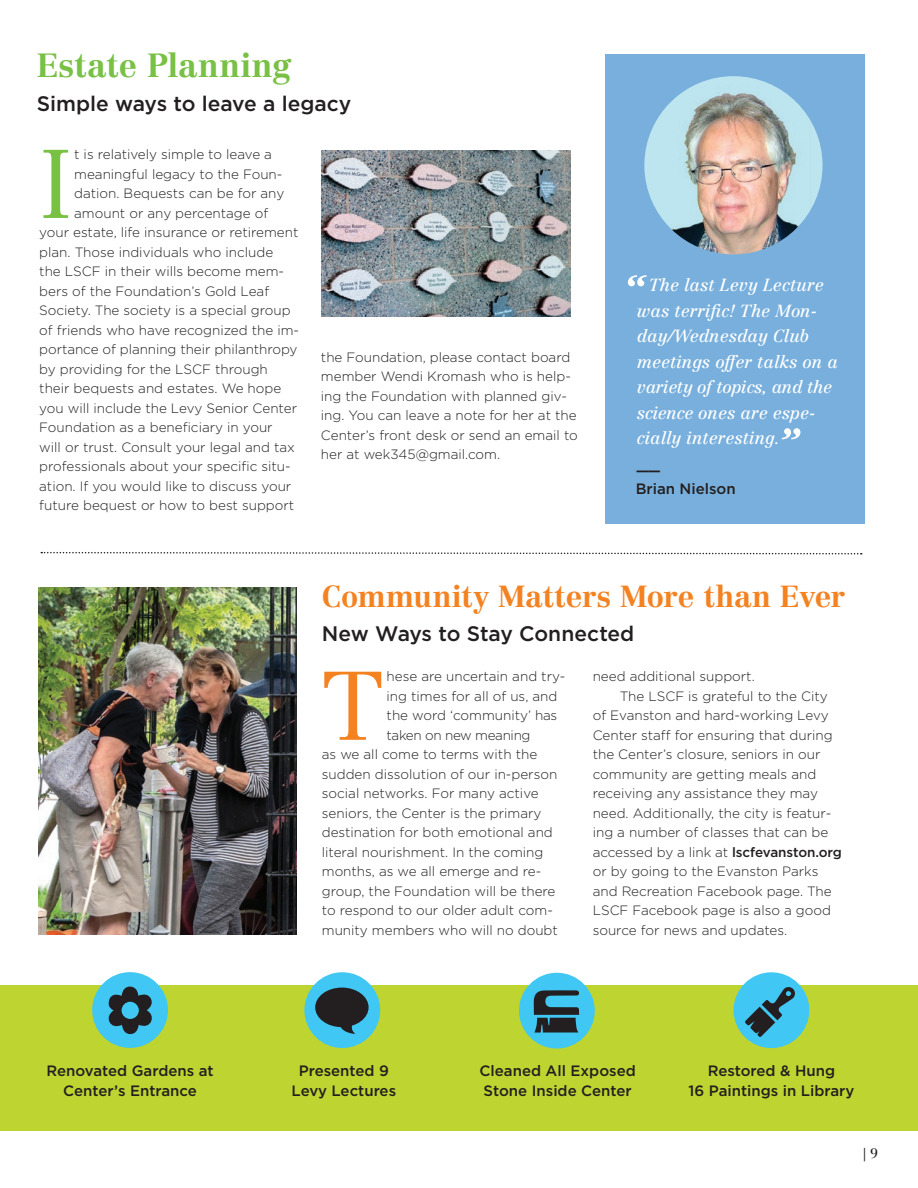
<style>
.page{position:relative;width:918px;height:1188px;background:#fff}
.page>*{position:absolute;margin:0;border:0;box-sizing:border-box;transform-origin:0 0}
.t1{font:300 95.7px "Centennial LT Pro";color:#f58220}
.t2{font:300 95.7px "Centennial LT Pro";color:#79c142}
.t3{font:italic 51.75px "Centennial LT Pro";color:#fff}
.t4{font:700 33px "Centennial LT Pro";color:#78c145}
.t5{font:700 30px "Centennial LT Pro";letter-spacing:-.01em;color:#f58220}
.t6{font:500 21px "Gotham";color:#231f20}
.t7{font:italic 17.25px/25.5px "Centennial LT Pro";color:#fff}
.t8{font:500 15px/19.5px "Gotham";color:#231f20;text-align:center}
.t9{font:300 13.5px/19.5px "Gotham";color:#231f20}
.t10{font:300 13.5px "Gotham";letter-spacing:-.025em;color:#231f20}
.t11{font:13.5px "Centennial LT Pro";color:#231f20}
.s1{font-weight:500}
</style>
<div class="page">
<div style="left:605px;top:54px;width:259px;height:470px;background:#78afdc"></div>
<div style="left:0;top:985px;width:918px;height:146px;background:#bed430"></div>
<div style="left:304px;top:972px;width:76px;height:76px;background:#40c7f4;border-radius:50%"></div>
<div style="left:315px;top:988px;width:54px;height:39px;background:#231f20;border-radius:50%"></div>
<svg style="left:339px;top:1024px;width:16px;height:10px"></svg>
<div style="left:519px;top:973px;width:76px;height:76px;background:#40c7f4;border-radius:50%"></div>
<svg style="left:534px;top:990px;width:45px;height:43px"></svg>
<div style="left:734px;top:972px;width:75px;height:76px;background:#40c7f4;border-radius:50%"></div>
<svg style="left:745px;top:987px;width:50px;height:50px"></svg>
<img style="left:38px;top:588px;width:259px;height:346px">
<img style="left:644px;top:76px;width:179px;height:178px;border-radius:89px">
<img style="left:322px;top:151px;width:249px;height:166px">
<svg style="left:41px;top:551px;width:821px;height:4px"></svg>
<div style="left:92px;top:972px;width:76px;height:76px;background:#40c7f4;border-radius:50%"></div>
<svg style="left:108px;top:986px;width:44px;height:48px"></svg>
<h3 class="t4" style="left:37px;top:45px;width:256px">Estate Planning</h3>
<h3 class="t6" style="left:37px;top:91px;width:316px">Simple ways to leave a legacy</h3>
<h1 class="t2" style="left:39px;top:126px;width:35px">I</h1>
<p class="t9" style="left:74px;top:145px;width:199px">t is relatively simple to leave a</p>
<p class="t9" style="left:74px;top:164px;width:210px">meaningful legacy to the Foun-</p>
<p class="t9" style="left:74px;top:184px;width:212px">dation. Bequests can be for any</p>
<p class="t9" style="left:74px;top:203px;width:196px">amount or any percentage of</p>
<p class="t9" style="left:39px;top:223px;width:261px">your estate, life insurance or retirement</p>
<p class="t9" style="left:39px;top:242px;width:236px">plan. Those individuals who include</p>
<p class="t9" style="left:39px;top:262px;width:246px">the LSCF in their wills become mem-</p>
<p class="t9" style="left:39px;top:281px;width:231px">bers of the Foundation’s Gold Leaf</p>
<p class="t9" style="left:39px;top:301px;width:253px">Society. The society is a special group</p>
<p class="t9" style="left:39px;top:320px;width:261px">of friends who have recognized the im-</p>
<p class="t9" style="left:39px;top:340px;width:260px">portance of planning their philanthropy</p>
<p class="t9" style="left:39px;top:359px;width:230px">by providing for the LSCF through</p>
<p class="t9" style="left:39px;top:379px;width:244px">their bequests and estates. We hope</p>
<p class="t9" style="left:39px;top:398px;width:259px">you will include the Levy Senior Center</p>
<p class="t9" style="left:39px;top:418px;width:235px">Foundation as a beneficiary in your</p>
<p class="t9" style="left:39px;top:437px;width:257px">will or trust. Consult your legal and tax</p>
<p class="t9" style="left:39px;top:457px;width:253px">professionals about your specific situ-</p>
<p class="t9" style="left:39px;top:476px;width:254px">ation. If you would like to discuss your</p>
<p class="t9" style="left:39px;top:496px;width:257px">future bequest or how to best support</p>
<p class="t9" style="left:321px;top:347px;width:258px">the Foundation, please contact board member Wendi Kromash who is help&shy;ing the Foundation with planned giv&shy;ing. You can leave a note for her at the Center’s front desk or send an email to her at wek345@gmail.com.</p>
<h2 class="t3" style="left:620px;top:263px;width:26px">“</h2>
<p class="t7" style="left:636px;top:272px;width:203px;text-indent:13px">The last Levy Lecture was terrific! The Mon&shy;day/Wednesday Club meetings offer talks on a variety of topics, and the science ones are espe&shy;cially interesting.</p>
<p class="t8" style="left:636px;top:461px;width:27px">——</p>
<h2 class="t3" style="left:774px;top:416px;width:26px">”</h2>
<p class="t8" style="left:636px;top:479px;width:102px">Brian Nielson</p>
<h3 class="t5" style="left:322px;top:578px;width:525px">Community Matters More than Ever</h3>
<h3 class="t6" style="left:322px;top:621px;width:314px">New Ways to Stay Connected</h3>
<h1 class="t1" style="left:322px;top:648px;width:63px">T</h1>
<p class="t9" style="left:387px;top:667px;width:180px">hese are uncertain and try-</p>
<p class="t9" style="left:387px;top:686px;width:172px">ing times for all of us, and</p>
<p class="t9" style="left:387px;top:706px;width:172px">the word ‘community’ has</p>
<p class="t10" style="left:387px;top:727px;width:145px">taken on new meaning</p>
<p class="t9" style="left:322px;top:745px;width:217px">as we all come to terms with the</p>
<p class="t9" style="left:322px;top:764px;width:237px">sudden dissolution of our in-person</p>
<p class="t9" style="left:322px;top:784px;width:218px">social networks. For many active</p>
<p class="t9" style="left:322px;top:803px;width:221px">seniors, the Center is the primary</p>
<p class="t9" style="left:322px;top:823px;width:233px">destination for both emotional and</p>
<p class="t9" style="left:322px;top:842px;width:223px">literal nourishment. In the coming</p>
<p class="t9" style="left:322px;top:862px;width:221px">months, as we all emerge and re-</p>
<p class="t9" style="left:322px;top:881px;width:235px">group, the Foundation will be there</p>
<p class="t9" style="left:322px;top:901px;width:233px">to respond to our older adult com-</p>
<p class="t9" style="left:322px;top:920px;width:238px">munity members who will no doubt</p>
<p class="t9" style="left:593px;top:667px;width:164px">need additional support.</p>
<p class="t9" style="left:620px;top:686px;width:210px">The LSCF is grateful to the City</p>
<p class="t9" style="left:593px;top:706px;width:237px">of Evanston and hard-working Levy</p>
<p class="t9" style="left:593px;top:725px;width:241px">Center staff for ensuring that during</p>
<p class="t9" style="left:593px;top:745px;width:229px">the Center’s closure, seniors in our</p>
<p class="t9" style="left:593px;top:764px;width:225px">community are getting meals and</p>
<p class="t9" style="left:593px;top:784px;width:227px">receiving any assistance they may</p>
<p class="t9" style="left:593px;top:803px;width:240px">need. Additionally, the city is featur-</p>
<p class="t9" style="left:593px;top:823px;width:237px">ing a number of classes that can be</p>
<p class="t9" style="left:593px;top:842px;width:251px">accessed by a link at <span class="s1">lscfevanston.org</span></p>
<p class="t9" style="left:593px;top:862px;width:227px">or by going to the Evanston Parks</p>
<p class="t9" style="left:593px;top:881px;width:241px">and Recreation Facebook page. The</p>
<p class="t9" style="left:593px;top:901px;width:240px">LSCF Facebook page is also a good</p>
<p class="t9" style="left:593px;top:920px;width:196px">source for news and updates.</p>
<p class="t8" style="left:46px;top:1061px;width:169px">Renovated Gardens at<br>Center’s Entrance</p>
<p class="t8" style="left:292px;top:1061px;width:106px">Presented 9<br>Levy Lectures</p>
<p class="t8" style="left:479px;top:1061px;width:158px;text-align:left">Cleaned All Exposed<br>Stone Inside Center</p>
<p class="t8" style="left:689px;top:1061px;width:167px">Restored &amp; Hung<br>16 Paintings in Library</p>
<p class="t11" style="left:863px;top:1145px;width:16px">| 9</p>
</div>
